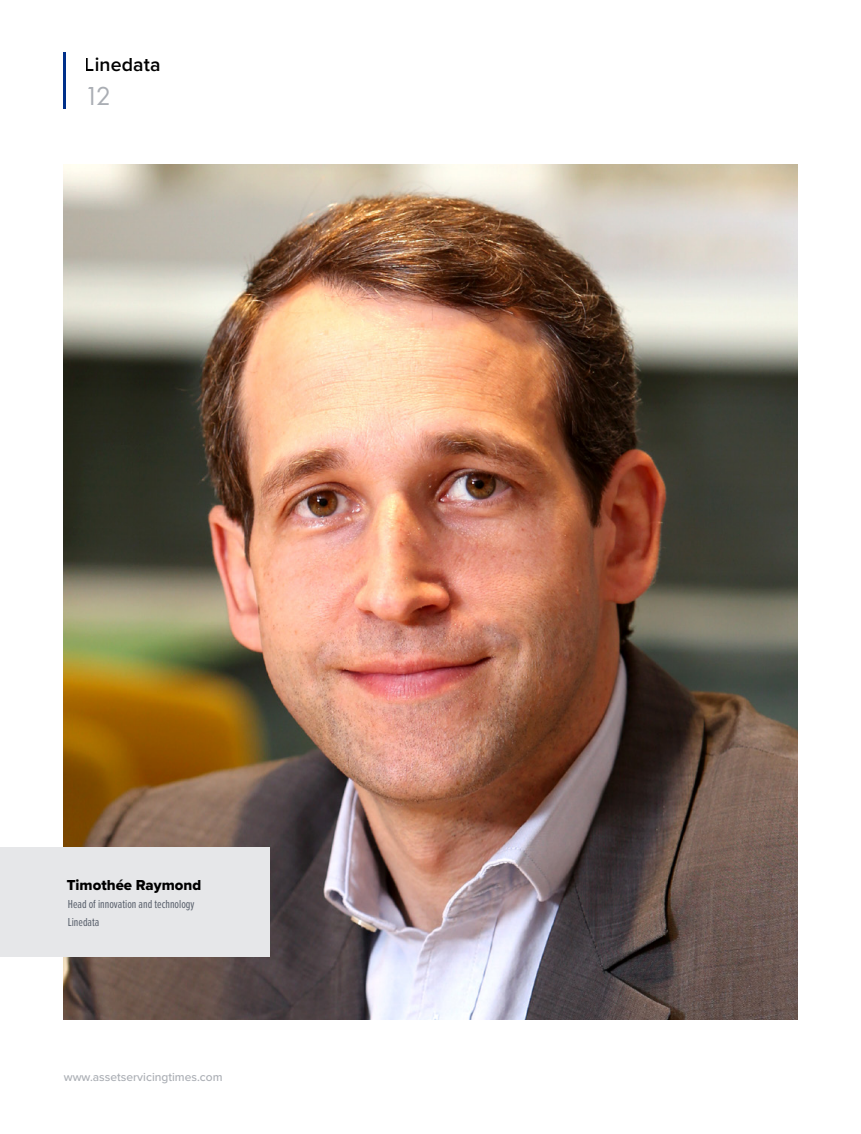
<style>
.page{position:relative;width:861px;height:1134px;background:#fff}
.page>*{position:absolute;margin:0;border:0;box-sizing:border-box;transform-origin:0 0}
.t1{font:27px "Futura PT";color:#aaaeb4}
.t2{font:600 19.5px "Proxima Nova";letter-spacing:.005em;color:#000}
.Body_Text{font:15px "Proxima Nova Extrabld";color:#000}
.Body_Text-2{font:12px "Proxima Nova Ex Cn";color:#565d69}
.t3{font:500 12px "Proxima Nova";color:#aaaeb4}
</style>
<div class="page">
<img style="left:63px;top:164px;width:735px;height:856px">
<div style="left:0;top:848px;width:270px;height:109px;background:#e6e7e9"></div>
<hr style="left:63px;top:52px;width:2px;height:57px;background:#00308a">
<h2 class="t2" style="left:85px;top:50px;width:78px">Linedata</h2>
<h1 class="t1" style="left:85px;top:80px;width:28px">12</h1>
<p class="Body_Text" style="left:67px;top:873px;width:136px">Timothée Raymond</p>
<p class="Body_Text-2" style="left:68px;top:895px;width:128px">Head of innovation and technology</p>
<p class="Body_Text-2" style="left:68px;top:913px;width:33px">Linedata</p>
<p class="t3" style="left:64px;top:1068px;width:160px">www.assetservicingtimes.com</p>
</div>
